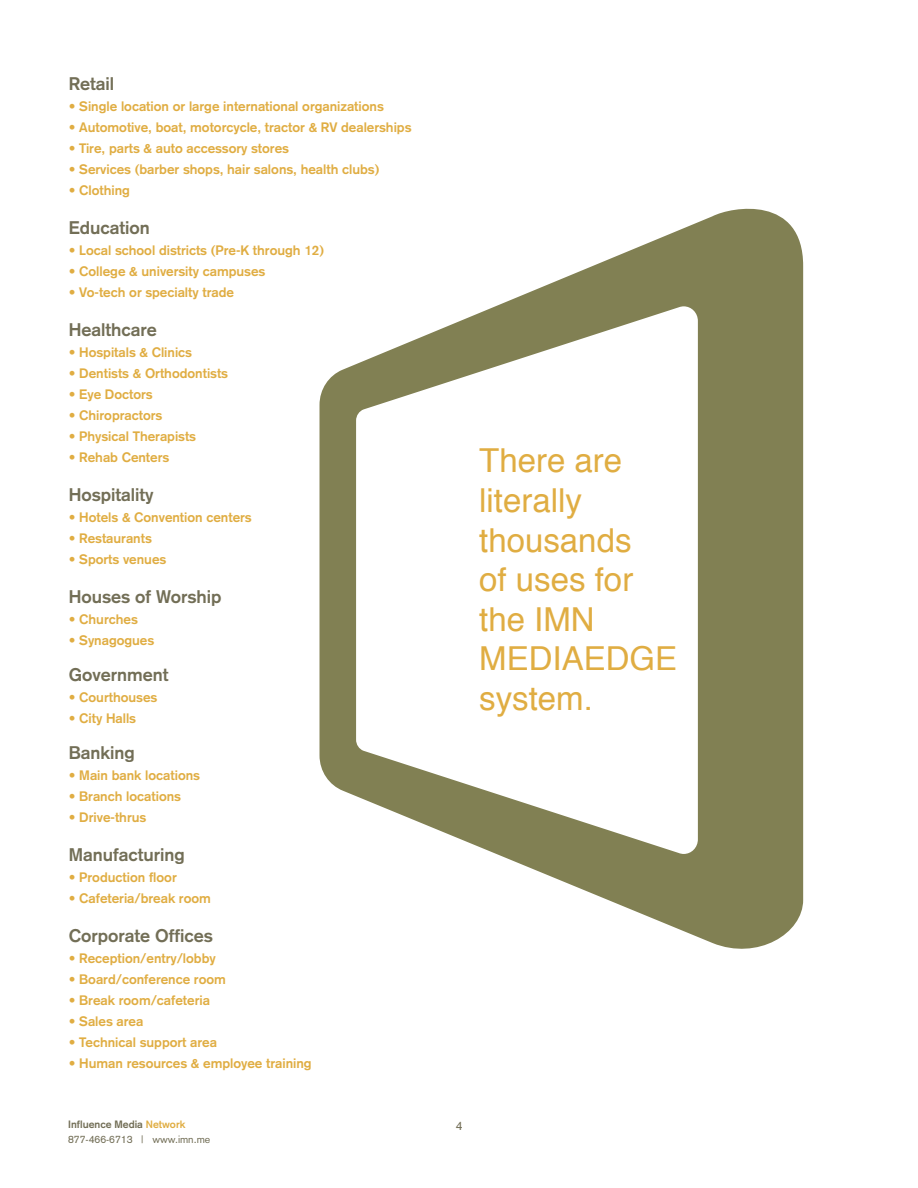
<style>
.page{position:relative;width:918px;height:1188px;background:#fff}
.page>*{position:absolute;margin:0;border:0;box-sizing:border-box;transform-origin:0 0}
.t1{font:33px/39.6px "Helvetica";color:#e0ad42}
.t2{font:700 18px "Akzidenz Grotesk";color:#726e56}
.t3{font:700 13.5px "Akzidenz Grotesk";color:#e0ad42}
.t4{font:12px "Akzidenz Grotesk";color:#726e56}
.t5{font:10.5px "Akzidenz Grotesk";color:#726e56}
.t6{font:700 10.5px "Akzidenz Grotesk";color:#726e56}
.s1{color:#e0ad42}
</style>
<div class="page">
<svg style="left:320px;top:209px;width:483px;height:740px;fill:#818053"></svg>
<svg style="left:356px;top:306px;width:342px;height:548px"></svg>
<h2 class="t2" style="left:69px;top:77px;width:47px">Retail</h2>
<p class="t3" style="left:69px;top:102px;width:317px">• Single location or large international organizations</p>
<p class="t3" style="left:69px;top:123px;width:344px">• Automotive, boat, motorcycle, tractor &amp; RV dealerships</p>
<p class="t3" style="left:69px;top:144px;width:222px">• Tire, parts &amp; auto accessory stores</p>
<p class="t3" style="left:69px;top:165px;width:312px">• Services (barber shops, hair salons, health clubs)</p>
<p class="t3" style="left:69px;top:186px;width:63px">• Clothing</p>
<h2 class="t2" style="left:69px;top:221px;width:82px">Education</h2>
<p class="t3" style="left:69px;top:246px;width:257px">• Local school districts (Pre-K through 12)</p>
<p class="t3" style="left:69px;top:267px;width:198px">• College &amp; university campuses</p>
<p class="t3" style="left:69px;top:288px;width:167px">• Vo-tech or specialty trade</p>
<h2 class="t2" style="left:69px;top:323px;width:90px">Healthcare</h2>
<p class="t3" style="left:69px;top:348px;width:125px">• Hospitals &amp; Clinics</p>
<p class="t3" style="left:69px;top:369px;width:161px">• Dentists &amp; Orthodontists</p>
<p class="t3" style="left:69px;top:390px;width:85px">• Eye Doctors</p>
<p class="t3" style="left:69px;top:411px;width:95px">• Chiropractors</p>
<p class="t3" style="left:69px;top:432px;width:129px">• Physical Therapists</p>
<p class="t3" style="left:69px;top:453px;width:102px">• Rehab Centers</p>
<h2 class="t2" style="left:69px;top:488px;width:86px">Hospitality</h2>
<p class="t3" style="left:69px;top:513px;width:184px">• Hotels &amp; Convention centers</p>
<p class="t3" style="left:69px;top:534px;width:84px">• Restaurants</p>
<p class="t3" style="left:69px;top:555px;width:99px">• Sports venues</p>
<h2 class="t2" style="left:69px;top:590px;width:154px">Houses of Worship</h2>
<p class="t3" style="left:69px;top:615px;width:70px">• Churches</p>
<p class="t3" style="left:69px;top:636px;width:87px">• Synagogues</p>
<h2 class="t2" style="left:69px;top:668px;width:101px">Government</h2>
<p class="t3" style="left:69px;top:693px;width:90px">• Courthouses</p>
<p class="t3" style="left:69px;top:714px;width:69px">• City Halls</p>
<h2 class="t2" style="left:69px;top:746px;width:68px">Banking</h2>
<p class="t3" style="left:69px;top:771px;width:133px">• Main bank locations</p>
<p class="t3" style="left:69px;top:792px;width:114px">• Branch locations</p>
<p class="t3" style="left:69px;top:813px;width:79px">• Drive-thrus</p>
<h2 class="t2" style="left:69px;top:848px;width:117px">Manufacturing</h2>
<p class="t3" style="left:69px;top:873px;width:109px">• Production floor</p>
<p class="t3" style="left:69px;top:894px;width:144px">• Cafeteria/break room</p>
<h2 class="t2" style="left:69px;top:929px;width:145px">Corporate Offices</h2>
<p class="t3" style="left:69px;top:954px;width:148px">• Reception/entry/lobby</p>
<p class="t3" style="left:69px;top:975px;width:159px">• Board/conference room</p>
<p class="t3" style="left:69px;top:996px;width:143px">• Break room/cafeteria</p>
<p class="t3" style="left:69px;top:1017px;width:76px">• Sales area</p>
<p class="t3" style="left:69px;top:1038px;width:150px">• Technical support area</p>
<p class="t3" style="left:69px;top:1059px;width:244px">• Human resources &amp; employee training</p>
<h1 class="t1" style="left:479px;top:444px;width:200px">There are literally thousands<br>of uses for the IMN<br>MEDIAEDGE system.</h1>
<p class="t6" style="left:68px;top:1121px;width:119px">Influence Media <span class="s1">Network</span></p>
<p class="t4" style="left:456px;top:1122px;width:8px">4</p>
<p class="t5" style="left:68px;top:1136px;width:144px">877-466-6713 | www.imn.me</p>
</div>
